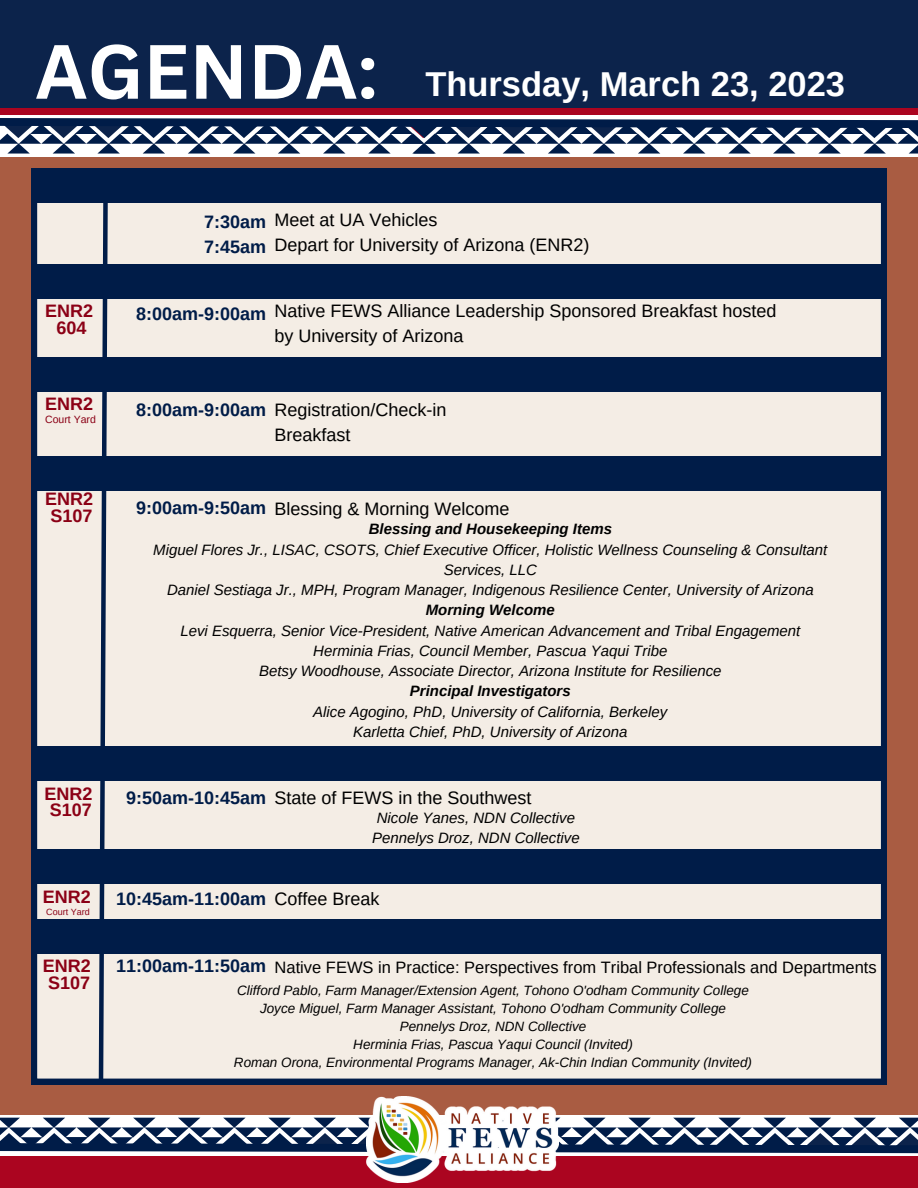
<style>
.page{position:relative;width:918px;height:1188px;background:#a95c42}
.page>*{position:absolute;margin:0;border:0;box-sizing:border-box;transform-origin:0 0}
.t1{font:700 34.5px "Arimo";color:#fff}
.t2{font:18px/24.8px "Arimo";color:#000}
.t3{font:700 18px/24.8px "Arimo";color:#001c48}
.t4{font:700 18px/16.8px "Arimo";color:#8b0015;text-align:center}
.t5{font:16.5px "Arimo";color:#000}
.t6{font:italic 15px/20.2px "Arimo";color:#000;text-align:center}
.t7{font:italic 700 15px "Arimo";color:#000}
.t8{font:italic 13.5px/18px "Arimo";color:#000;text-align:center}
.t9{font:10.5px "Arimo";color:#8b0015}
.t10{font:9px "Arimo";color:#8b0015}
.s1{font-family:"Canva Sans";font-size:75px}
.s2{font-weight:700;color:#001c48}
</style>
<div class="page">
<div style="left:32px;top:168px;width:855px;height:916px;background:#f4ede5"></div>
<svg style="left:0;top:1115px;width:918px;height:3px;background:#f0f2f4"></svg>
<div style="left:0;top:1156px;width:918px;height:32px;background:#ab0520"></div>
<svg style="left:0;top:1118px;width:918px;height:38px;background:#73829a"></svg>
<img style="left:366px;top:1096px;width:193px;height:87px">
<div style="left:0;top:66px;width:918px;height:90px;background:#fff"></div>
<div style="left:0;top:77px;width:918px;height:38px;background:#ab0520"></div>
<svg style="left:0;top:118px;width:918px;height:36px"></svg>
<div style="left:0;top:0;width:918px;height:108px;background:#0c234b"></div>
<div style="left:35px;top:264px;width:848px;height:35px;background:#001c48"></div>
<div style="left:35px;top:168px;width:848px;height:35px;background:#001c48"></div>
<div style="left:37px;top:849px;width:847px;height:35px;background:#001c48"></div>
<svg style="left:96px;top:203px;width:14px;height:882px;background:#959ba8"></svg>
<div style="left:37px;top:357px;width:847px;height:35px;background:#001c48"></div>
<div style="left:35px;top:456px;width:848px;height:34px;background:#001c48"></div>
<div style="left:35px;top:747px;width:848px;height:34px;background:#001c48"></div>
<div style="left:37px;top:919px;width:847px;height:34px;background:#001c48"></div>
<h1 class="t1" style="left:35px;top:65px;width:811px"><span class="s1">AGENDA:</span> Thursday, March 23, 2023</h1>
<p class="t4" style="left:45px;top:303px;width:49px">ENR2<br>604</p>
<p class="t4" style="left:45px;top:395px;width:49px">ENR2</p>
<p class="t9" style="left:45px;top:413px;width:52px">Court Yard</p>
<p class="t4" style="left:45px;top:490px;width:49px">ENR2<br>S107</p>
<p class="t4" style="left:44px;top:785px;width:49px">ENR2<br>S107</p>
<p class="t4" style="left:43px;top:889px;width:49px">ENR2</p>
<p class="t10" style="left:46px;top:907px;width:45px">Court Yard</p>
<p class="t4" style="left:43px;top:957px;width:49px">ENR2<br>S107</p>
<p class="t3" style="left:204px;top:210px;width:64px">7:30am<br>7:45am</p>
<p class="t2" style="left:275px;top:208px;width:316px">Meet at UA Vehicles<br>Depart for University of Arizona (ENR2)</p>
<p class="t3" style="left:136px;top:301px;width:132px">8:00am-9:00am</p>
<p class="t2" style="left:275px;top:299px;width:503px">Native FEWS Alliance Leadership Sponsored Breakfast hosted by University of Arizona</p>
<p class="t3" style="left:136px;top:397px;width:132px">8:00am-9:00am</p>
<p class="t2" style="left:275px;top:398px;width:173px">Registration/Check-in<br>Breakfast</p>
<p class="t3" style="left:136px;top:495px;width:132px">9:00am-9:50am</p>
<p class="t2" style="left:275px;top:497px;width:236px">Blessing &amp; Morning Welcome</p>
<p class="t7" style="left:369px;top:521px;width:245px">Blessing and Housekeeping Items</p>
<p class="t6" style="left:153px;top:539px;width:676px">Miguel Flores Jr., LISAC, CSOTS, Chief Executive Officer, Holistic Wellness Counseling &amp; Consultant<br>Services, LLC<br>Daniel Sestiaga Jr., MPH, Program Manager, Indigenous Resilience Center, University of Arizona</p>
<p class="t7" style="left:426px;top:602px;width:131px">Morning Welcome</p>
<p class="t6" style="left:180px;top:620px;width:622px">Levi Esquerra, Senior Vice-President, Native American Advancement and Tribal Engagement<br>Herminia Frias, Council Member, Pascua Yaqui Tribe<br>Betsy Woodhouse, Associate Director, Arizona Institute for Resilience</p>
<p class="t7" style="left:410px;top:683px;width:162px">Principal Investigators</p>
<p class="t6" style="left:313px;top:701px;width:356px">Alice Agogino, PhD, University of California, Berkeley<br>Karletta Chief, PhD, University of Arizona</p>
<p class="t2" style="left:126px;top:785px;width:407px"><span class="s2">9:50am-10:45am</span> State of FEWS in the Southwest</p>
<p class="t6" style="left:372px;top:807px;width:209px">Nicole Yanes, NDN Collective<br>Pennelys Droz, NDN Collective</p>
<p class="t3" style="left:116px;top:886px;width:152px">10:45am-11:00am</p>
<p class="t2" style="left:275px;top:886px;width:106px">Coffee Break</p>
<p class="t3" style="left:116px;top:953px;width:152px">11:00am-11:50am</p>
<p class="t5" style="left:275px;top:958px;width:604px">Native FEWS in Practice: Perspectives from Tribal Professionals and Departments</p>
<p class="t8" style="left:234px;top:981px;width:520px">Clifford Pablo, Farm Manager/Extension Agent, Tohono O'odham Community College Joyce Miguel, Farm Manager Assistant, Tohono O'odham Community College Pennelys Droz, NDN Collective<br>Herminia Frias, Pascua Yaqui Council (Invited)<br>Roman Orona, Environmental Programs Manager, Ak-Chin Indian Community (Invited)</p>
</div>
